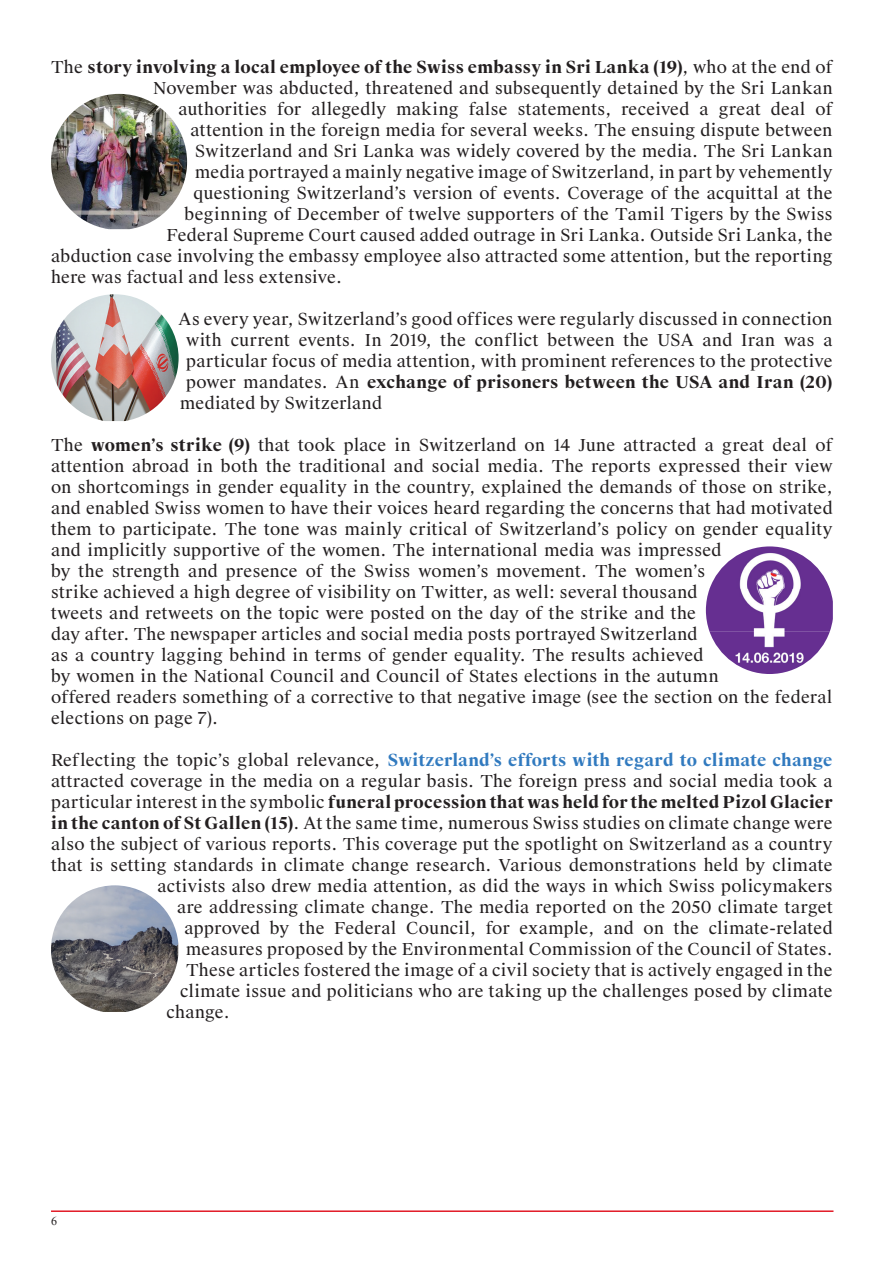
<style>
.page{position:relative;width:893px;height:1263px;background:#fff}
.page>*{position:absolute;margin:0;border:0;box-sizing:border-box;transform-origin:0 0}
.Text{font:16.5px/21px "Suisse Works";letter-spacing:.02em;color:#231f20}
.Text-2{font:700 16.5px "Suisse Works";letter-spacing:.01em;color:#231f20}
.Text-3{font:700 16.5px "Suisse Works";letter-spacing:.01em;color:#317abf}
.t1{font:12px "Times New Roman";color:#231f20}
.s1{font-weight:400}
.s2{font-weight:700}
.s3{font-weight:400;color:#231f20}
</style>
<div class="page">
<hr style="left:51px;top:1210px;width:782px;height:2px;background:#e21926">
<img style="left:709px;top:546px;width:121px;height:43px">
<img style="left:706px;top:589px;width:127px;height:42px">
<img style="left:709px;top:631px;width:121px;height:43px">
<img style="left:51px;top:885px;width:127px;height:127px">
<img style="left:51px;top:294px;width:128px;height:127px">
<img style="left:51px;top:94px;width:136px;height:135px">
<p class="Text-2" style="left:51px;top:57px;width:783px"><span class="s1">The</span> story involving a local employee of the Swiss embassy in Sri Lanka (19)<span class="s1">, who at the end of</span></p>
<p class="Text" style="left:153px;top:78px;width:681px">November was abducted, threatened and subsequently detained by the Sri Lankan</p>
<p class="Text" style="left:179px;top:99px;width:655px">authorities for allegedly making false statements, received a great deal of</p>
<p class="Text" style="left:191px;top:120px;width:643px">attention in the foreign media for several weeks. The ensuing dispute between</p>
<p class="Text" style="left:195px;top:141px;width:639px">Switzerland and Sri Lanka was widely covered by the media. The Sri Lankan</p>
<p class="Text" style="left:195px;top:162px;width:639px">media portrayed a mainly negative image of Switzerland, in part by vehemently</p>
<p class="Text" style="left:194px;top:183px;width:640px">questioning Switzerland’s version of events. Coverage of the acquittal at the</p>
<p class="Text" style="left:185px;top:204px;width:650px">beginning of December of twelve supporters of the Tamil Tigers by the Swiss</p>
<p class="Text" style="left:167px;top:225px;width:668px">Federal Supreme Court caused added outrage in Sri Lanka. Outside Sri Lanka, the</p>
<p class="Text" style="left:51px;top:246px;width:783px">abduction case involving the embassy employee also attracted some attention, but the reporting</p>
<p class="Text" style="left:51px;top:267px;width:292px">here was factual and less extensive.</p>
<p class="Text" style="left:179px;top:309px;width:655px">As every year, Switzerland’s good offices were regularly discussed in connection</p>
<p class="Text" style="left:186px;top:330px;width:648px">with current events. In 2019, the conflict between the USA and Iran was a</p>
<p class="Text" style="left:186px;top:351px;width:648px">particular focus of media attention, with prominent references to the protective</p>
<p class="Text-2" style="left:186px;top:372px;width:648px"><span class="s1">power mandates. An</span> exchange of prisoners between the USA and Iran (20)</p>
<p class="Text" style="left:180px;top:393px;width:203px">mediated by Switzerland</p>
<p class="Text" style="left:51px;top:435px;width:783px">The <span class="s2">women’s strike (9)</span> that took place in Switzerland on 14 June attracted a great deal of attention abroad in both the traditional and social media. The reports expressed their view on shortcomings in gender equality in the country, explained the demands of those on strike, and enabled Swiss women to have their voices heard regarding the concerns that had motivated them to participate. The tone was mainly critical of Switzerland’s policy on gender equality and implicitly supportive of the women. The international media was impressed<br>by the strength and presence of the Swiss women’s movement. The women’s<br>strike achieved a high degree of visibility on Twitter, as well: several thousand<br>tweets and retweets on the topic were posted on the day of the strike and the<br>day after. The newspaper articles and social media posts portrayed Switzerland<br>as a country lagging behind in terms of gender equality. The results achieved<br>by women in the National Council and Council of States elections in the autumn<br>offered readers something of a corrective to that negative image (see the section on the federal elections on page 7).</p>
<p class="Text-3" style="left:51px;top:750px;width:783px"><span class="s3">Reflecting the topic’s global relevance,</span> Switzerland’s efforts with regard to climate change</p>
<p class="Text" style="left:51px;top:771px;width:783px">attracted coverage in the media on a regular basis. The foreign press and social media took a</p>
<p class="Text-2" style="left:51px;top:792px;width:783px"><span class="s1">particular interest in the symbolic</span> funeral procession that was held for the melted Pizol Glacier</p>
<p class="Text" style="left:51px;top:813px;width:783px"><span class="s2">in the canton of St Gallen (15)</span>. At the same time, numerous Swiss studies on climate change were</p>
<p class="Text" style="left:51px;top:834px;width:783px">also the subject of various reports. This coverage put the spotlight on Switzerland as a country</p>
<p class="Text" style="left:51px;top:855px;width:783px">that is setting standards in climate change research. Various demonstrations held by climate</p>
<p class="Text" style="left:158px;top:876px;width:676px">activists also drew media attention, as did the ways in which Swiss policymakers</p>
<p class="Text" style="left:177px;top:897px;width:655px">are addressing climate change. The media reported on the 2050 climate target</p>
<p class="Text" style="left:185px;top:918px;width:650px">approved by the Federal Council, for example, and on the climate-related</p>
<p class="Text" style="left:186px;top:939px;width:648px">measures proposed by the Environmental Commission of the Council of States.</p>
<p class="Text" style="left:186px;top:960px;width:648px">These articles fostered the image of a civil society that is actively engaged in the</p>
<p class="Text" style="left:180px;top:981px;width:654px">climate issue and politicians who are taking up the challenges posed by climate</p>
<p class="Text" style="left:167px;top:1002px;width:65px">change.</p>
<p class="t1" style="left:51px;top:1212px;width:7px">6</p>
</div>
